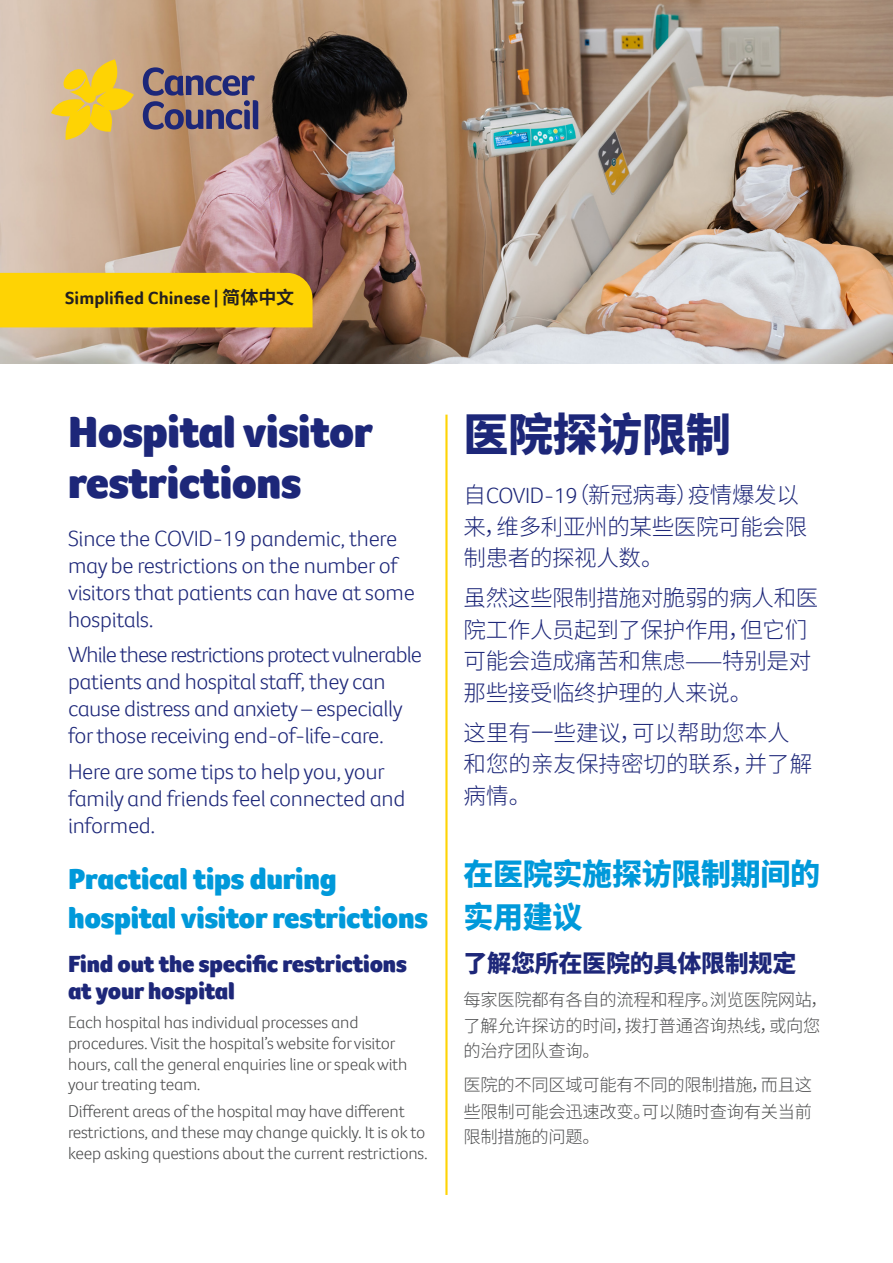
<style>
.page{position:relative;width:893px;height:1263px;background:#fff}
.page>*{position:absolute;margin:0;border:0;box-sizing:border-box;transform-origin:0 0}
.heading{font:900 45px/51px "Foco CC";letter-spacing:-.01em;color:#1d2779}
.heading-2{font:800 45px "Source Han Sans CN";letter-spacing:-.01em;color:#1d2779}
.sub_heading_2{font:900 30px/39px "Foco CC";letter-spacing:-.01em;color:#0099da}
.sub_heading_2-2{font:800 30px/43.5px "Source Han Sans CN";letter-spacing:-.01em;color:#0099da}
.sub_heading{font:900 24px/27px "Foco CC";letter-spacing:-.01em;color:#1d2779}
.sub_heading-2{font:800 24px "Source Han Sans CN";letter-spacing:-.01em;color:#1d2779}
.intro_para{font:300 22.5px/27px "Foco CC";letter-spacing:-.02em;color:#1d2779}
.intro_para-2{font:300 22.5px/31.5px "Source Han Sans CN";letter-spacing:-.015em;color:#1d2779}
.Date{font:700 18px "Foco CC";color:#231f20}
.body{font:300 17.25px/20.7px "Foco CC";letter-spacing:-.015em;color:#4b4c4d}
.body-2{font:300 17.25px/25.5px "Source Han Sans CN";letter-spacing:-.015em;color:#4b4c4d}
.s1{font-family:"Source Han Sans CN"}
.s2{font-family:"Foco CC"}
</style>
<div class="page">
<img style="left:0;top:0;width:893px;height:364px">
<hr style="left:445px;top:415px;width:3px;height:780px;background:#fed304">
<svg style="left:51px;top:59px;width:83px;height:81px;background:#e4c052"></svg>
<svg style="left:143px;top:67px;width:115px;height:63px;background:#84717b"></svg>
<div style="left:0;top:273px;width:313px;height:54px;background:#fed304"></div>
<p class="Date" style="left:65px;top:286px;width:230px">Simplified Chinese | <span class="s1">简体中文</span></p>
<p class="heading" style="left:68px;top:405px;width:307px">Hospital visitor restrictions</p>
<p class="intro_para" style="left:68px;top:524px;width:348px">Since the COVID-19 pandemic, there may be restrictions on the number of visitors that patients can have at some hospitals.</p>
<p class="intro_para" style="left:68px;top:641px;width:355px">While these restrictions protect vulnerable patients and hospital staff, they can cause distress and anxiety – especially for those receiving end-of-life-care.</p>
<p class="intro_para" style="left:68px;top:757px;width:339px">Here are some tips to help you, your family and friends feel connected and informed.</p>
<p class="sub_heading_2" style="left:68px;top:859px;width:361px">Practical tips during hospital visitor restrictions</p>
<p class="sub_heading" style="left:68px;top:950px;width:340px">Find out the specific restrictions at your hospital</p>
<p class="body" style="left:68px;top:1012px;width:341px">Each hospital has individual processes and procedures. Visit the hospital’s website for visitor hours, call the general enquiries line or speak with your treating team.</p>
<p class="body" style="left:68px;top:1101px;width:361px">Different areas of the hospital may have different restrictions, and these may change quickly. It is ok to keep asking questions about the current restrictions.</p>
<p class="heading-2" style="left:463px;top:409px;width:269px">医院探访限制</p>
<p class="intro_para-2" style="left:463px;top:480px;width:345px">自<span class="s2">COVID-19</span>（新冠病毒）疫情爆发以来，维多利亚州的某些医院可能会限制患者的探视人数。</p>
<p class="intro_para-2" style="left:463px;top:583px;width:356px">虽然这些限制措施对脆弱的病人和医院工作人员起到了保护作用，但它们可能会造成痛苦和焦虑——特别是对那些接受临终护理的人来说。</p>
<p class="intro_para-2" style="left:463px;top:717px;width:350px">这里有一些建议，可以帮助您本人和您的亲友保持密切的联系，并了解病情。</p>
<p class="sub_heading_2-2" style="left:463px;top:853px;width:358px">在医院实施探访限制期间的实用建议</p>
<p class="sub_heading-2" style="left:463px;top:950px;width:334px">了解您所在医院的具体限制规定</p>
<p class="body-2" style="left:463px;top:988px;width:366px">每家医院都有各自的流程和程序。浏览医院网站，了解允许探访的时间，拨打普通咨询热线，或向您的治疗团队查询。</p>
<p class="body-2" style="left:463px;top:1072px;width:350px;line-height:26.2px;text-align:justify">医院的不同区域可能有不同的限制措施，而且这些限制可能会迅速改变。可以随时查询有关当前限制措施的问题。</p>
</div>
